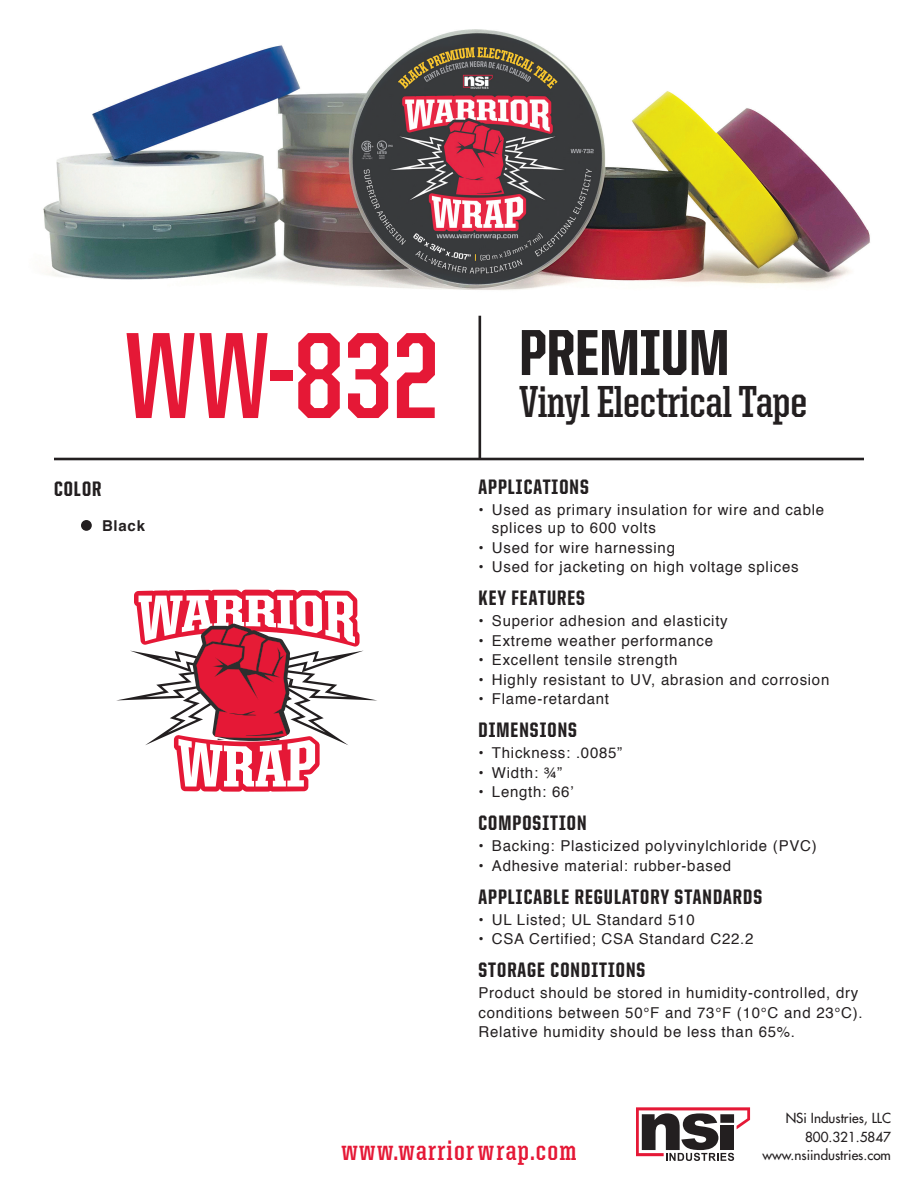
<style>
.page{position:relative;width:918px;height:1188px;background:#fff}
.page>*{position:absolute;margin:0;border:0;box-sizing:border-box;transform-origin:0 0}
.t1{font:700 123.15px "United Sans Cond";color:#e51836}
.t2{font:800 65.25px "United Sans Cond";color:#231f20}
.t3{font:700 45px "United Serif Cond";color:#231f20}
.t4{font:700 28.5px "United Serif Cond";letter-spacing:.05em;color:#e51836}
.t5{font:800 21px "United Sans Cond";letter-spacing:.05em;color:#231f20}
.t6{font:15px/19.5px "Helvetica";letter-spacing:.05em;color:#231f20}
.t7{font:700 15px "Helvetica";letter-spacing:.05em;color:#231f20}
.t8{font:13.5px/19.5px "Futura";color:#231f20;text-align:right}
</style>
<div class="page">
<svg style="left:636px;top:1107px;width:114px;height:54px"></svg>
<img style="left:43px;top:29px;width:827px;height:261px">
<hr style="left:479px;top:316px;width:2px;height:143px;background:#231f20">
<hr style="left:54px;top:458px;width:810px;height:2px;background:#231f20">
<div style="left:81px;top:520px;width:11px;height:11px;background:#231f20;border-radius:50%"></div>
<svg style="left:116px;top:590px;width:261px;height:202px"></svg>
<h3 class="t5" style="left:54px;top:478px;width:49px">COLOR</h3>
<h1 class="t1" style="left:125px;top:312px;width:314px">WW-832</h1>
<p class="t7" style="left:102px;top:514px;width:45px">Black</p>
<h2 class="t2" style="left:519px;top:319px;width:212px">PREMIUM</h2>
<h3 class="t3" style="left:519px;top:378px;width:290px">Vinyl Electrical Tape</h3>
<h3 class="t5" style="left:478px;top:476px;width:112px">APPLICATIONS</h3>
<p class="t6" style="left:492px;top:502px;width:334px;line-height:18px;text-indent:-14px">• Used as primary insulation for wire and cable splices up to 600 volts</p>
<p class="t6" style="left:478px;top:538px;width:198px">• Used for wire harnessing</p>
<p class="t6" style="left:478px;top:558px;width:322px">• Used for jacketing on high voltage splices</p>
<h3 class="t5" style="left:478px;top:587px;width:108px">KEY FEATURES</h3>
<p class="t6" style="left:478px;top:612px;width:251px">• Superior adhesion and elasticity</p>
<p class="t6" style="left:478px;top:631px;width:236px">• Extreme weather performance</p>
<p class="t6" style="left:478px;top:651px;width:200px">• Excellent tensile strength</p>
<p class="t6" style="left:478px;top:670px;width:352px">• Highly resistant to UV, abrasion and corrosion</p>
<p class="t6" style="left:478px;top:690px;width:132px">• Flame-retardant</p>
<h3 class="t5" style="left:478px;top:719px;width:100px">DIMENSIONS</h3>
<p class="t6" style="left:478px;top:744px;width:145px">• Thickness: .0085”</p>
<p class="t6" style="left:478px;top:763px;width:85px">• Width: ¾”</p>
<p class="t6" style="left:478px;top:783px;width:97px">• Length: 66’</p>
<h3 class="t5" style="left:478px;top:812px;width:110px">COMPOSITION</h3>
<p class="t6" style="left:478px;top:837px;width:340px">• Backing: Plasticized polyvinylchloride (PVC)</p>
<p class="t6" style="left:478px;top:856px;width:254px">• Adhesive material: rubber-based</p>
<h3 class="t5" style="left:478px;top:886px;width:285px">APPLICABLE REGULATORY STANDARDS</h3>
<p class="t6" style="left:478px;top:910px;width:218px">• UL Listed; UL Standard 510</p>
<p class="t6" style="left:478px;top:930px;width:277px">• CSA Certified; CSA Standard C22.2</p>
<h3 class="t5" style="left:478px;top:959px;width:168px">STORAGE CONDITIONS</h3>
<p class="t6" style="left:478px;top:984px;width:386px">Product should be stored in humidity-controlled, dry conditions between 50°F and 73°F (10°C and 23°C).<br>Relative humidity should be less than 65%.</p>
<h3 class="t4" style="left:342px;top:1136px;width:236px">www.warriorwrap.com</h3>
<p class="t8" style="left:786px;top:1108px;width:107px">NSi Industries, LLC<br>800.321.5847</p>
<p class="t8" style="left:762px;top:1146px;width:130px">www.nsiindustries.com</p>
</div>
